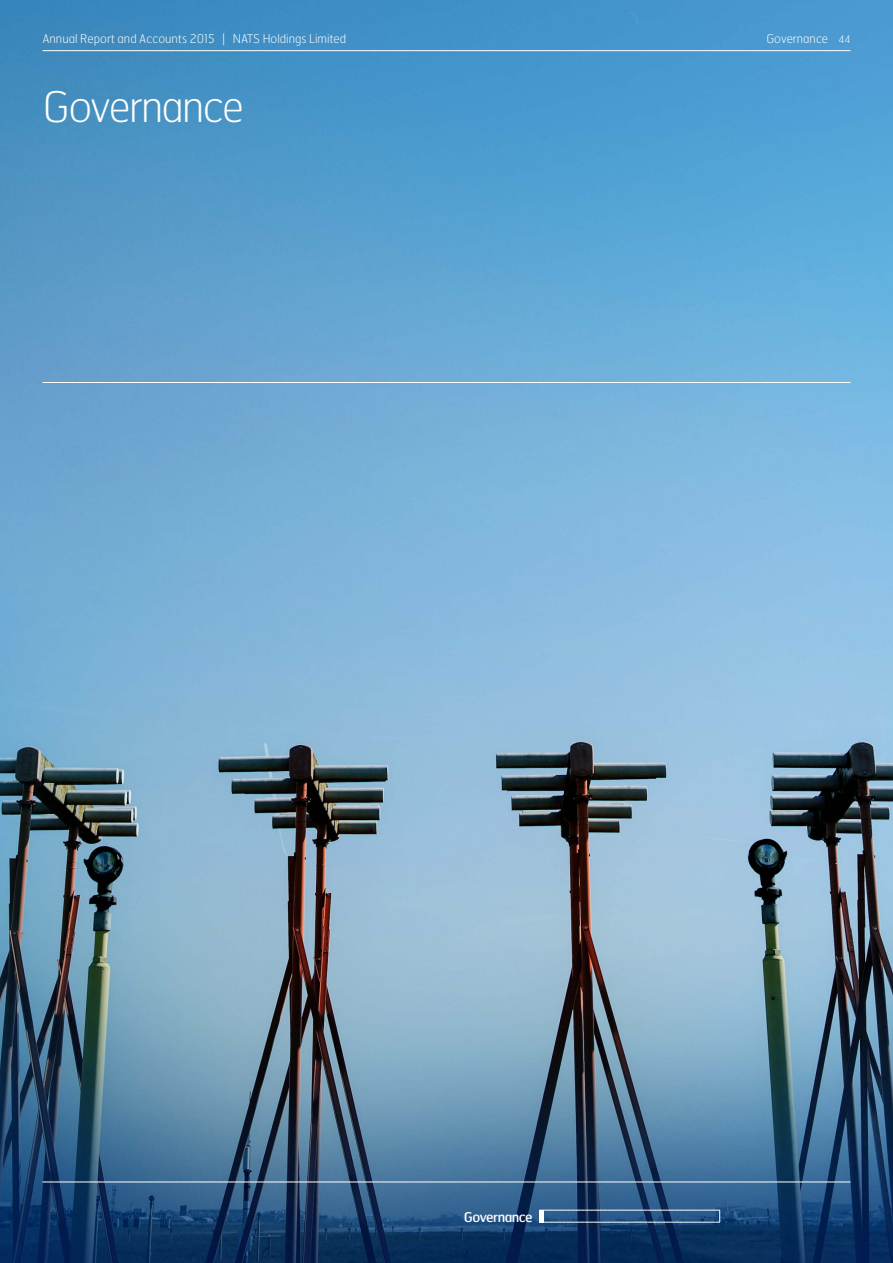
<style>
.page{position:relative;width:893px;height:1263px;background:#fff}
.page>*{position:absolute;margin:0;border:0;box-sizing:border-box;transform-origin:0 0}
.t1{font:100 42px "Hermes";letter-spacing:-.04em;color:#fff}
.t2{font:13.5px "Hermes";letter-spacing:-.04em;color:#fff}
.t3{font:100 12px "Hermes";color:#fff}
.s1{font-size:10.5px}
</style>
<div class="page">
<img style="left:0;top:0;width:893px;height:1263px">
<hr style="left:43px;top:1182px;width:807px;height:1px;background:#fff">
<hr style="left:43px;top:50px;width:807px;height:1px;background:#fff">
<hr style="left:43px;top:382px;width:807px;height:1px;background:#fff">
<svg style="left:539px;top:1210px;width:181px;height:13px;background:#426790"></svg>
<p class="t3" style="left:43px;top:31px;width:305px">Annual Report and Accounts 2015 | NATS Holdings Limited</p>
<p class="t3" style="left:766px;top:31px;width:86px">Governance <span class="s1">44</span></p>
<h1 class="t1" style="left:43px;top:80px;width:203px">Governance</h1>
<p class="t2" style="left:464px;top:1208px;width:70px">Governance</p>
</div>
